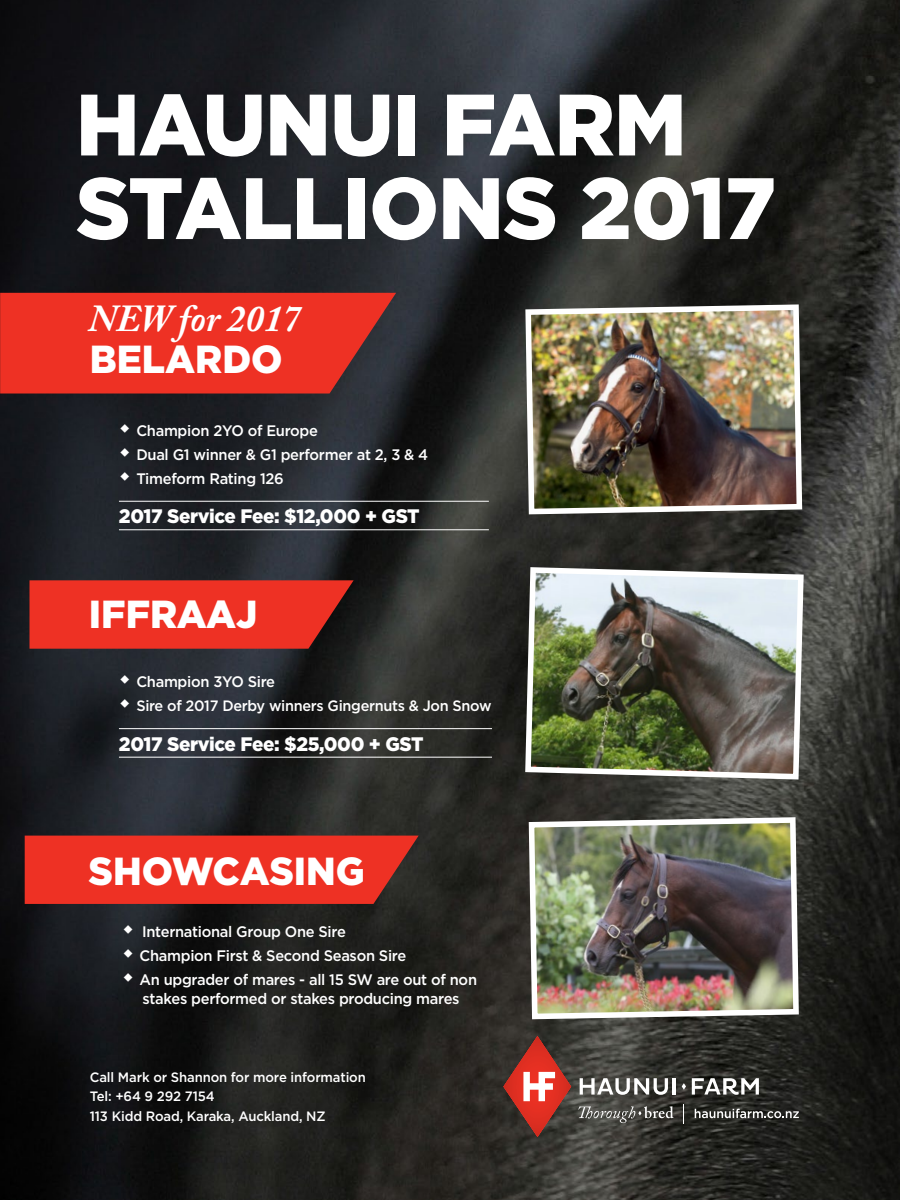
<style>
.page{position:relative;width:900px;height:1200px;background:#fff}
.page>*{position:absolute;margin:0;border:0;box-sizing:border-box;transform-origin:0 0}
.t1{font:900 86.85px/83.6px "Gotham";letter-spacing:-.01em;color:#fff}
.t2{font:900 39.15px "Gotham";color:#fff}
.t3{font:italic 700 37.95px "Adobe Caslon Pro";color:#fff}
.t4{font:900 19.5px "Gotham";letter-spacing:-.02em;color:#fff}
.t5{font:500 15.15px/24px "Gotham";letter-spacing:-.02em;color:#fff}
.t6{font:500 15px "Gotham";letter-spacing:-.02em;color:#fff}
.t7{font:500 13.65px/19.5px "Gotham";letter-spacing:-.01em;color:#fff}
</style>
<div class="page">
<img style="left:0;top:0;width:900px;height:1200px">
<svg style="left:580px;top:1078px;width:88px;height:17px"></svg>
<hr style="left:672px;top:1078px;width:4px;height:17px;background:#fff">
<svg style="left:692px;top:1078px;width:67px;height:17px"></svg>
<svg style="left:682px;top:1083px;width:4px;height:7px"></svg>
<svg style="left:503px;top:1036px;width:68px;height:101px;background:#8f423a"></svg>
<svg style="left:695px;top:1109px;width:104px;height:9px"></svg>
<svg style="left:578px;top:1106px;width:96px;height:17px;background:#62615d"></svg>
<svg style="left:683px;top:1104px;width:1px;height:20px"></svg>
<img style="left:522px;top:564px;width:285px;height:218px">
<img style="left:526px;top:814px;width:276px;height:208px">
<svg style="left:0;top:293px;width:396px;height:101px;background:#de3125"></svg>
<hr style="left:119px;top:728px;width:373px;height:1px;background:#fff">
<hr style="left:119px;top:757px;width:373px;height:1px;background:#fff">
<svg style="left:29px;top:580px;width:325px;height:69px;background:#dc2e22"></svg>
<svg style="left:25px;top:836px;width:394px;height:68px;background:#e23024"></svg>
<img style="left:523px;top:302px;width:282px;height:215px">
<hr style="left:119px;top:501px;width:370px;height:1px;background:#fff">
<hr style="left:119px;top:529px;width:370px;height:1px;background:#fff">
<svg style="left:121px;top:675px;width:8px;height:9px"></svg>
<svg style="left:121px;top:699px;width:8px;height:9px"></svg>
<svg style="left:124px;top:924px;width:8px;height:9px"></svg>
<svg style="left:124px;top:948px;width:8px;height:9px"></svg>
<svg style="left:124px;top:972px;width:8px;height:9px"></svg>
<svg style="left:121px;top:424px;width:8px;height:9px"></svg>
<svg style="left:121px;top:448px;width:8px;height:9px"></svg>
<svg style="left:121px;top:472px;width:8px;height:9px"></svg>
<h1 class="t1" style="left:76px;top:82px;width:702px">HAUNUI FARM<br>STALLIONS 2017</h1>
<h3 class="t3" style="left:89px;top:295px;width:213px">NEW for 2017</h3>
<h2 class="t2" style="left:90px;top:332px;width:194px">BELARDO</h2>
<p class="t5" style="left:136px;top:418px;width:293px">Champion 2YO of Europe<br>Dual G1 winner &amp; G1 performer at 2, 3 &amp; 4<br>Timeform Rating 126</p>
<p class="t4" style="left:119px;top:503px;width:302px">2017 Service Fee: $12,000 + GST</p>
<h2 class="t2" style="left:89px;top:587px;width:170px">IFFRAAJ</h2>
<p class="t5" style="left:136px;top:670px;width:140px">Champion 3YO Sire</p>
<p class="t6" style="left:136px;top:696px;width:357px">Sire of 2017 Derby winners Gingernuts &amp; Jon Snow</p>
<p class="t4" style="left:119px;top:730px;width:306px">2017 Service Fee: $25,000 + GST</p>
<h2 class="t2" style="left:89px;top:844px;width:278px">SHOWCASING</h2>
<p class="t5" style="left:140px;top:919px;width:339px">International Group One Sire<br>Champion First &amp; Second Season Sire<br>An upgrader of mares - all 15 SW are out of non</p>
<p class="t5" style="left:143px;top:987px;width:318px">stakes performed or stakes producing mares</p>
<p class="t7" style="left:90px;top:1067px;width:278px">Call Mark or Shannon for more information<br>Tel: +64 9 292 7154<br>113 Kidd Road, Karaka, Auckland, NZ</p>
</div>
